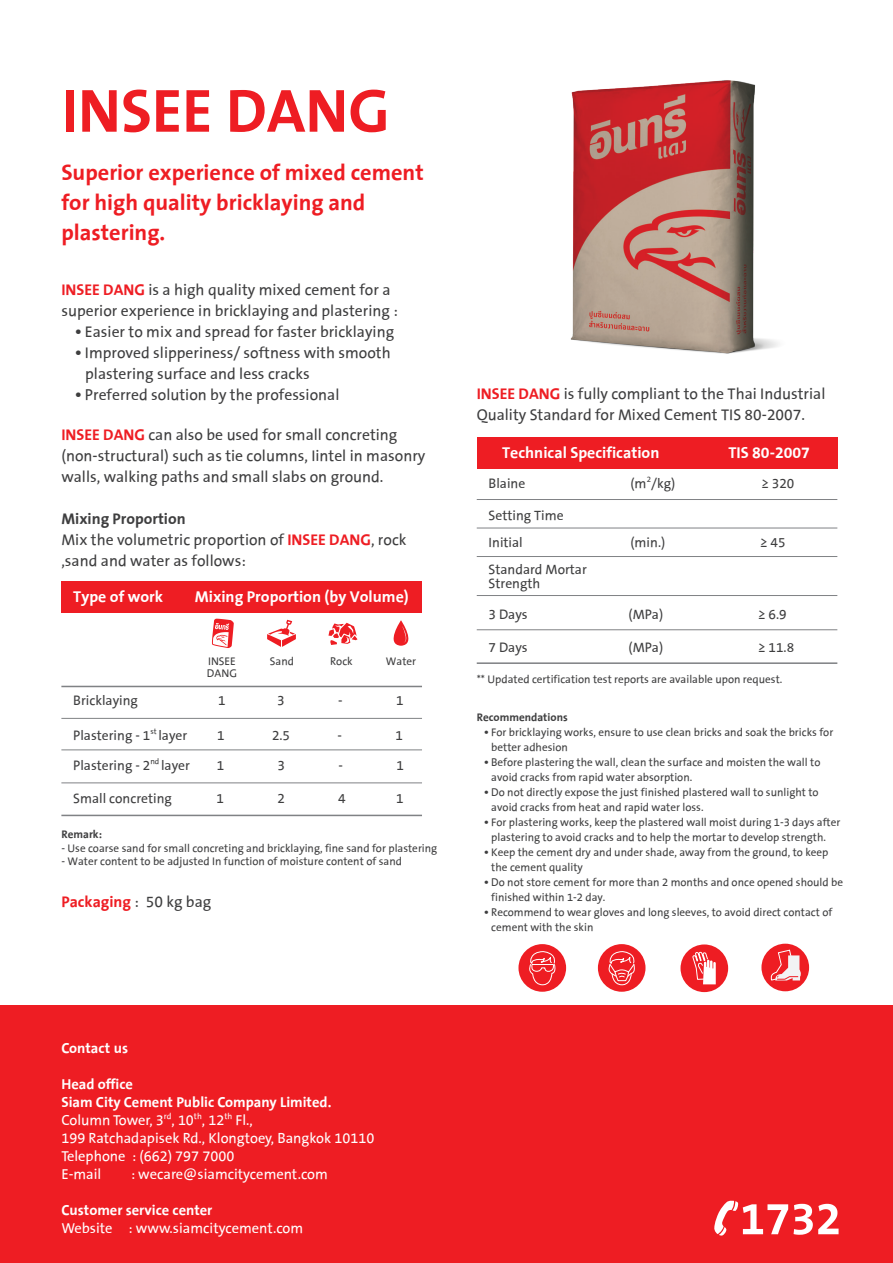
<style>
.page{position:relative;width:893px;height:1263px;background:#fff}
.page>*{position:absolute;margin:0;border:0;box-sizing:border-box;transform-origin:0 0}
.t1{font:700 82.5px "INSEE";color:#ee1d23}
.t2{font:700 30px/30px "INSEE";color:#ee1d23}
.t3{font:700 21.3px "INSEE";color:#fff}
.t4{font:21px/21px "INSEE";color:#3e3e3f}
.t5{font:700 21px "INSEE";color:#ee1d23}
.t6{font:19.5px/18px "INSEE";color:#fff}
.t7{font:700 19.5px/36px "INSEE";color:#fff}
.t8{font:18.3px/27.3px "INSEE";color:#3e3e3f}
.t9{font:15px/15px "INSEE";color:#3e3e3f}
.t10{font:700 15px "INSEE";color:#3e3e3f}
.s1{font-weight:700;color:#ee1d23}
.s2{font-weight:700}
.s3{font-weight:400;color:#3e3e3f}
</style>
<div class="page">
<div style="left:0;top:1005px;width:893px;height:258px;background:#ee1d23"></div>
<svg style="left:714px;top:1200px;width:124px;height:36px"></svg>
<img style="left:570px;top:80px;width:208px;height:274px">
<div style="left:518px;top:944px;width:48px;height:48px;background:#ee1d23;border-radius:50%"></div>
<svg style="left:527px;top:945px;width:30px;height:41px"></svg>
<div style="left:598px;top:944px;width:47px;height:48px;background:#ee1d23;border-radius:50%"></div>
<svg style="left:607px;top:945px;width:29px;height:41px"></svg>
<div style="left:680px;top:944px;width:48px;height:48px;background:#ee1d23;border-radius:50%"></div>
<svg style="left:692px;top:951px;width:24px;height:33px"></svg>
<div style="left:761px;top:944px;width:48px;height:47px;background:#ee1d23;border-radius:50%"></div>
<svg style="left:769px;top:949px;width:33px;height:32px"></svg>
<div style="left:61px;top:582px;width:361px;height:31px;background:#ee1d23"></div>
<hr style="left:61px;top:686px;width:361px;height:1px;background:#808285">
<hr style="left:61px;top:815px;width:361px;height:1px;background:#808285">
<svg style="left:328px;top:623px;width:29px;height:22px"></svg>
<svg style="left:267px;top:620px;width:29px;height:27px"></svg>
<svg style="left:393px;top:620px;width:16px;height:26px"></svg>
<svg style="left:212px;top:619px;width:22px;height:29px"></svg>
<hr style="left:61px;top:718px;width:361px;height:1px;background:#808285">
<hr style="left:61px;top:750px;width:361px;height:1px;background:#808285">
<hr style="left:61px;top:783px;width:361px;height:1px;background:#808285">
<div style="left:477px;top:437px;width:360px;height:31px;background:#ee1d23"></div>
<hr style="left:477px;top:662px;width:360px;height:2px;background:#808285">
<hr style="left:477px;top:499px;width:360px;height:1px;background:#808285">
<hr style="left:477px;top:528px;width:360px;height:1px;background:#808285">
<hr style="left:477px;top:556px;width:360px;height:1px;background:#808285">
<hr style="left:477px;top:595px;width:360px;height:1px;background:#808285">
<hr style="left:477px;top:629px;width:360px;height:1px;background:#808285">
<h1 class="t1" style="left:61px;top:66px;width:330px">INSEE DANG</h1>
<h2 class="t2" style="left:61px;top:158px;width:364px">Superior experience of mixed cement for high quality bricklaying and plastering.</h2>
<h3 class="t4" style="left:61px;top:279px;width:338px"><span class="s1">INSEE DANG</span> is a high quality mixed cement for a superior experience in bricklaying and plastering :</h3>
<h3 class="t4" style="left:75px;top:321px;width:321px">• Easier to mix and spread for faster bricklaying</h3>
<h3 class="t4" style="left:85px;top:342px;width:307px;text-indent:-10px">• Improved slipperiness/ softness with smooth plastering surface and less cracks</h3>
<h3 class="t4" style="left:61px;top:375px;width:337px;line-height:40.5px;text-indent:14px">• Preferred solution by the professional<br><span class="s1">INSEE DANG</span> can also be used for small concreting</h3>
<h3 class="t4" style="left:61px;top:446px;width:365px">(non-structural) such as tie columns, Iintel in masonry walls, walking paths and small slabs on ground.</h3>
<h3 class="t4" style="left:61px;top:509px;width:347px"><span class="s2">Mixing Proportion<br></span>Mix the volumetric proportion of <span class="s1">INSEE DANG</span>, rock ,sand and water as follows:</h3>
<h3 class="t3" style="left:73px;top:585px;width:91px">Type of work</h3>
<h3 class="t3" style="left:195px;top:585px;width:215px">Mixing Proportion (by Volume)</h3>
<p class="t9" style="left:207px;top:656px;width:31px;line-height:12px">INSEE<br>DANG</p>
<p class="t9" style="left:270px;top:654px;width:26px">Sand</p>
<p class="t9" style="left:330px;top:654px;width:24px">Rock</p>
<p class="t9" style="left:386px;top:654px;width:32px">Water</p>
<p class="t8" style="left:73px;top:687px;width:66px">Bricklaying</p>
<p class="t8" style="left:218px;top:687px;width:9px">1</p>
<p class="t8" style="left:277px;top:687px;width:9px">3</p>
<p class="t8" style="left:338px;top:687px;width:6px">-</p>
<p class="t8" style="left:396px;top:687px;width:9px">1</p>
<p class="t8" style="left:73px;top:722px;width:116px">Plastering - 1<sup>st</sup> layer</p>
<p class="t8" style="left:217px;top:722px;width:9px">1</p>
<p class="t8" style="left:272px;top:722px;width:20px">2.5</p>
<p class="t8" style="left:338px;top:722px;width:6px">-</p>
<p class="t8" style="left:395px;top:722px;width:9px">1</p>
<p class="t8" style="left:73px;top:752px;width:118px">Plastering - 2<sup>nd</sup> layer</p>
<p class="t8" style="left:217px;top:752px;width:9px">1</p>
<p class="t8" style="left:278px;top:752px;width:9px">3</p>
<p class="t8" style="left:338px;top:752px;width:6px">-</p>
<p class="t8" style="left:396px;top:752px;width:9px">1</p>
<p class="t8" style="left:73px;top:785px;width:100px">Small concreting</p>
<p class="t8" style="left:216px;top:785px;width:9px">1</p>
<p class="t8" style="left:277px;top:785px;width:9px">2</p>
<p class="t8" style="left:338px;top:785px;width:9px">4</p>
<p class="t8" style="left:396px;top:785px;width:9px">1</p>
<p class="t10" style="left:61px;top:826px;width:42px">Remark:</p>
<p class="t9" style="left:61px;top:840px;width:377px">- Use coarse sand for small concreting and bricklaying, fine sand for plastering</p>
<p class="t9" style="left:61px;top:854px;width:342px">- Water content to be adjusted In function of moisture content of sand</p>
<h3 class="t5" style="left:61px;top:890px;width:151px">Packaging <span class="s3">: 50 kg bag</span></h3>
<h3 class="t4" style="left:477px;top:383px;width:350px"><span class="s1">INSEE DANG</span> is fully compliant to the Thai Industrial<br>Quality Standard for Mixed Cement TIS 80-2007.</h3>
<h3 class="t3" style="left:502px;top:441px;width:159px">Technical Specification</h3>
<h3 class="t3" style="left:728px;top:441px;width:83px">TIS 80-2007</h3>
<p class="t8" style="left:489px;top:470px;width:38px">Blaine</p>
<p class="t8" style="left:630px;top:470px;width:46px">(m<sup>2</sup>/kg)</p>
<p class="t8" style="left:761px;top:470px;width:34px">≥ 320</p>
<p class="t8" style="left:489px;top:502px;width:77px">Setting Time<br>Initial</p>
<p class="t8" style="left:630px;top:529px;width:36px">(min.)</p>
<p class="t8" style="left:760px;top:529px;width:27px">≥ 45</p>
<p class="t8" style="left:489px;top:563px;width:100px;line-height:13.8px">Standard Mortar<br>Strength</p>
<p class="t8" style="left:489px;top:601px;width:41px">3 Days</p>
<p class="t8" style="left:629px;top:601px;width:36px">(MPa)</p>
<p class="t8" style="left:758px;top:601px;width:30px">≥ 6.9</p>
<p class="t8" style="left:489px;top:634px;width:41px">7 Days</p>
<p class="t8" style="left:629px;top:634px;width:36px">(MPa)</p>
<p class="t8" style="left:758px;top:634px;width:38px">≥ 11.8</p>
<p class="t9" style="left:477px;top:672px;width:307px">** Updated certification test reports are available upon request.</p>
<p class="t10" style="left:477px;top:709px;width:92px">Recommendations</p>
<p class="t9" style="left:491px;top:725px;width:343px;text-indent:-7px">• For bricklaying works, ensure to use clean bricks and soak the bricks for better adhesion</p>
<p class="t9" style="left:491px;top:755px;width:331px;text-indent:-7px">• Before plastering the wall, clean the surface and moisten the wall to avoid cracks from rapid water absorption.</p>
<p class="t9" style="left:491px;top:785px;width:329px;text-indent:-7px">• Do not directly expose the just finished plastered wall to sunlight to avoid cracks from heat and rapid water loss.</p>
<p class="t9" style="left:484px;top:815px;width:358px;text-align:center">• For plastering works, keep the plastered wall moist during 1-3 days after plastering to avoid cracks and to help the mortar to develop strength.</p>
<p class="t9" style="left:491px;top:845px;width:339px;text-indent:-7px">• Keep the cement dry and under shade, away from the ground, to keep the cement quality</p>
<p class="t9" style="left:491px;top:875px;width:353px;text-indent:-7px">• Do not store cement for more than 2 months and once opened should be finished within 1-2 day.</p>
<p class="t9" style="left:491px;top:905px;width:342px;text-indent:-7px">• Recommend to wear gloves and long sleeves, to avoid direct contact of cement with the skin</p>
<h3 class="t7" style="left:61px;top:1031px;width:73px">Contact us<br>Head office</h3>
<h3 class="t6" style="left:61px;top:1094px;width:315px"><span class="s2">Siam City Cement Public Company Limited.<br></span>Column Tower, 3<sup>rd</sup>, 10<sup>th</sup>, 12<sup>th</sup> Fl.,<br>199 Ratchadapisek Rd., Klongtoey, Bangkok 10110<br>Telephone : (662) 797 7000<br>E-mail</h3>
<h3 class="t6" style="left:131px;top:1166px;width:198px">: wecare@siamcitycement.com</h3>
<h3 class="t7" style="left:61px;top:1193px;width:152px">Customer service center</h3>
<h3 class="t6" style="left:61px;top:1220px;width:243px">Website : www.siamcitycement.com</h3>
</div>
